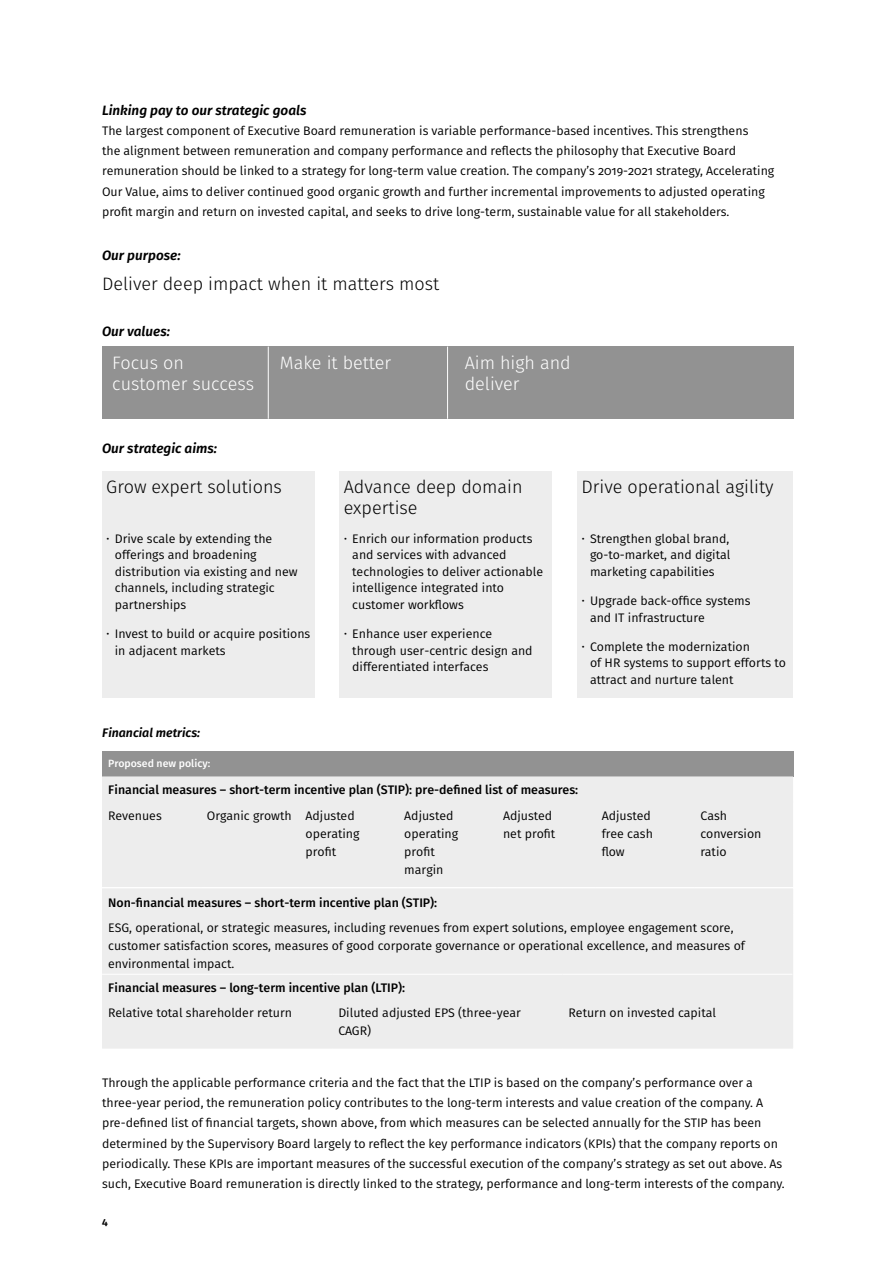
<style>
.page{position:relative;width:893px;height:1263px;background:#fff}
.page>*{position:absolute;margin:0;border:0;box-sizing:border-box;transform-origin:0 0}
.t1{font:300 18px/21px "Fira Sans";color:#000}
.t2{font:300 18px/21px "Fira Sans";color:#fff}
.t3{font:italic 600 13.5px "Fira Sans";color:#000}
.t4{font:12.3px/16.5px "Fira Sans";color:#000}
.t5{font:500 12.3px "Fira Sans";color:#000}
.t6{font:italic 600 12.3px "Fira Sans";color:#000}
.t7{font:500 10.5px "Fira Sans";color:#fff}
.t8{font:600 10.5px "Fira Sans";color:#000}
.s1{font-weight:300}
</style>
<div class="page">
<div style="left:102px;top:347px;width:691px;height:72px;background:#929292"></div>
<div style="left:102px;top:471px;width:213px;height:227px;background:#ededed"></div>
<div style="left:340px;top:471px;width:212px;height:227px;background:#ededed"></div>
<div style="left:577px;top:471px;width:216px;height:227px;background:#ededed"></div>
<hr style="left:268px;top:347px;width:1px;height:72px;background:#fff">
<hr style="left:447px;top:347px;width:1px;height:72px;background:#fff">
<div style="left:102px;top:751px;width:691px;height:25px;background:#929292"></div>
<div style="left:102px;top:776px;width:691px;height:111px;background:#ededed"></div>
<hr style="left:102px;top:801px;width:99px;height:1px;background:#ededed">
<hr style="left:201px;top:801px;width:98px;height:1px;background:#ededed">
<hr style="left:200px;top:802px;width:1px;height:85px;background:#ededed">
<hr style="left:299px;top:801px;width:99px;height:1px;background:#ededed">
<hr style="left:299px;top:802px;width:1px;height:85px;background:#ededed">
<hr style="left:398px;top:801px;width:99px;height:1px;background:#ededed">
<hr style="left:398px;top:802px;width:1px;height:85px;background:#ededed">
<hr style="left:497px;top:801px;width:99px;height:1px;background:#ededed">
<hr style="left:496px;top:802px;width:1px;height:85px;background:#ededed">
<hr style="left:596px;top:801px;width:98px;height:1px;background:#ededed">
<hr style="left:595px;top:802px;width:1px;height:85px;background:#ededed">
<hr style="left:694px;top:801px;width:99px;height:1px;background:#ededed">
<hr style="left:694px;top:802px;width:1px;height:85px;background:#ededed">
<div style="left:102px;top:889px;width:690px;height:159px;background:#ededed"></div>
<svg style="left:792px;top:889px;width:1px;height:25px"></svg>
<hr style="left:792px;top:915px;width:1px;height:59px;background:#ededed">
<svg style="left:792px;top:974px;width:1px;height:25px"></svg>
<hr style="left:332px;top:1000px;width:1px;height:48px;background:#ededed">
<hr style="left:562px;top:1000px;width:1px;height:48px;background:#ededed">
<hr style="left:792px;top:1000px;width:1px;height:48px;background:#ededed">
<hr style="left:102px;top:888px;width:230px;height:1px;background:#ededed">
<hr style="left:332px;top:888px;width:230px;height:1px;background:#ededed">
<hr style="left:562px;top:888px;width:231px;height:1px;background:#ededed">
<hr style="left:102px;top:914px;width:230px;height:1px;background:#ededed">
<hr style="left:332px;top:914px;width:230px;height:1px;background:#ededed">
<hr style="left:562px;top:914px;width:231px;height:1px;background:#ededed">
<hr style="left:102px;top:999px;width:230px;height:1px;background:#ededed">
<hr style="left:332px;top:999px;width:230px;height:1px;background:#ededed">
<hr style="left:562px;top:999px;width:231px;height:1px;background:#ededed">
<hr style="left:102px;top:1048px;width:230px;height:1px;background:#ededed">
<hr style="left:332px;top:1048px;width:230px;height:1px;background:#ededed">
<hr style="left:562px;top:1048px;width:231px;height:1px;background:#ededed">
<hr style="left:102px;top:974px;width:230px;height:1px;background:#fff">
<hr style="left:332px;top:974px;width:230px;height:1px;background:#fff">
<hr style="left:562px;top:974px;width:230px;height:1px;background:#fff">
<p class="t3" style="left:102px;top:99px;width:206px">Linking pay to our strategic goals</p>
<p class="t4" style="left:102px;top:120px;width:674px;line-height:20.2px">The largest component of Executive Board remuneration is variable performance-based incentives. This strengthens<br>the alignment between remuneration and company performance and reflects the philosophy that Executive Board remuneration should be linked to a strategy for long-term value creation. The company’s 2019-2021 strategy, Accelerating Our Value, aims to deliver continued good organic growth and further incremental improvements to adjusted operating profit margin and return on invested capital, and seeks to drive long-term, sustainable value for all stakeholders.</p>
<p class="t3" style="left:102px;top:244px;width:80px">Our purpose:</p>
<h1 class="t1" style="left:102px;top:273px;width:339px">Deliver deep impact when it matters most</h1>
<p class="t3" style="left:102px;top:320px;width:69px">Our values:</p>
<h1 class="t2" style="left:112px;top:352px;width:143px">Focus on customer success</h1>
<h1 class="t2" style="left:280px;top:352px;width:113px">Make it better</h1>
<h1 class="t2" style="left:465px;top:352px;width:108px">Aim high and deliver</h1>
<p class="t3" style="left:102px;top:437px;width:116px">Our strategic aims:</p>
<h1 class="t1" style="left:106px;top:476px;width:177px">Grow expert solutions</h1>
<p class="t4" style="left:115px;top:530px;width:184px;text-indent:-9px"><span class="s1">•</span> Drive scale by extending the offerings and broadening distribution via existing and new channels, including strategic partnerships</p>
<p class="t4" style="left:115px;top:625px;width:197px;text-indent:-9px"><span class="s1">•</span> Invest to build or acquire positions in adjacent markets</p>
<h1 class="t1" style="left:344px;top:476px;width:180px">Advance deep domain expertise</h1>
<p class="t4" style="left:352px;top:530px;width:192px;text-indent:-9px"><span class="s1">•</span> Enrich our information products and services with advanced technologies to deliver actionable intelligence integrated into customer workflows</p>
<p class="t4" style="left:352px;top:625px;width:182px;text-indent:-9px"><span class="s1">•</span> Enhance user experience through user-centric design and differentiated interfaces</p>
<h1 class="t1" style="left:581px;top:476px;width:194px">Drive operational agility</h1>
<p class="t4" style="left:590px;top:530px;width:142px;text-align:justify;text-indent:-9px"><span class="s1">•</span> Strengthen global brand, go-to-market, and digital marketing capabilities</p>
<p class="t4" style="left:590px;top:592px;width:162px;text-indent:-9px"><span class="s1">•</span> Upgrade back-office systems and IT infrastructure</p>
<p class="t4" style="left:590px;top:638px;width:197px;text-indent:-9px"><span class="s1">•</span> Complete the modernization<br>of HR systems to support efforts to attract and nurture talent</p>
<p class="t6" style="left:102px;top:722px;width:100px">Financial metrics:</p>
<p class="t7" style="left:108px;top:755px;width:103px">Proposed new policy:</p>
<p class="t5" style="left:108px;top:780px;width:472px">Financial measures – short-term incentive plan (STIP): pre-defined list of measures:</p>
<p class="t4" style="left:108px;top:807px;width:55px">Revenues</p>
<p class="t4" style="left:306px;top:806px;width:55px;line-height:18px;text-indent:-99px">Organic growth Adjusted operating profit</p>
<p class="t4" style="left:404px;top:806px;width:55px;line-height:18px">Adjusted operating profit margin</p>
<p class="t4" style="left:503px;top:806px;width:54px;line-height:18px">Adjusted net profit</p>
<p class="t4" style="left:602px;top:806px;width:53px;line-height:18px">Adjusted free cash flow</p>
<p class="t4" style="left:700px;top:806px;width:63px;line-height:18px">Cash conversion ratio</p>
<p class="t5" style="left:108px;top:892px;width:331px">Non-financial measures – short-term incentive plan (STIP):</p>
<p class="t4" style="left:108px;top:918px;width:638px;line-height:18px">ESG, operational, or strategic measures, including revenues from expert solutions, employee engagement score, customer satisfaction scores, measures of good corporate governance or operational excellence, and measures of environmental impact.</p>
<p class="t5" style="left:108px;top:978px;width:298px">Financial measures – long-term incentive plan (LTIP):</p>
<p class="t4" style="left:108px;top:1005px;width:185px">Relative total shareholder return</p>
<p class="t4" style="left:338px;top:1004px;width:184px;line-height:18px">Diluted adjusted EPS (three-year<br>CAGR)</p>
<p class="t4" style="left:569px;top:1005px;width:149px">Return on invested capital</p>
<p class="t4" style="left:102px;top:1072px;width:684px;line-height:20.2px">Through the applicable performance criteria and the fact that the LTIP is based on the company’s performance over a three-year period, the remuneration policy contributes to the long-term interests and value creation of the company. A pre-defined list of financial targets, shown above, from which measures can be selected annually for the STIP has been determined by the Supervisory Board largely to reflect the key performance indicators (KPIs) that the company reports on periodically. These KPIs are important measures of the successful execution of the company’s strategy as set out above. As such, Executive Board remuneration is directly linked to the strategy, performance and long-term interests of the company.</p>
<p class="t8" style="left:102px;top:1213px;width:7px">4</p>
</div>
